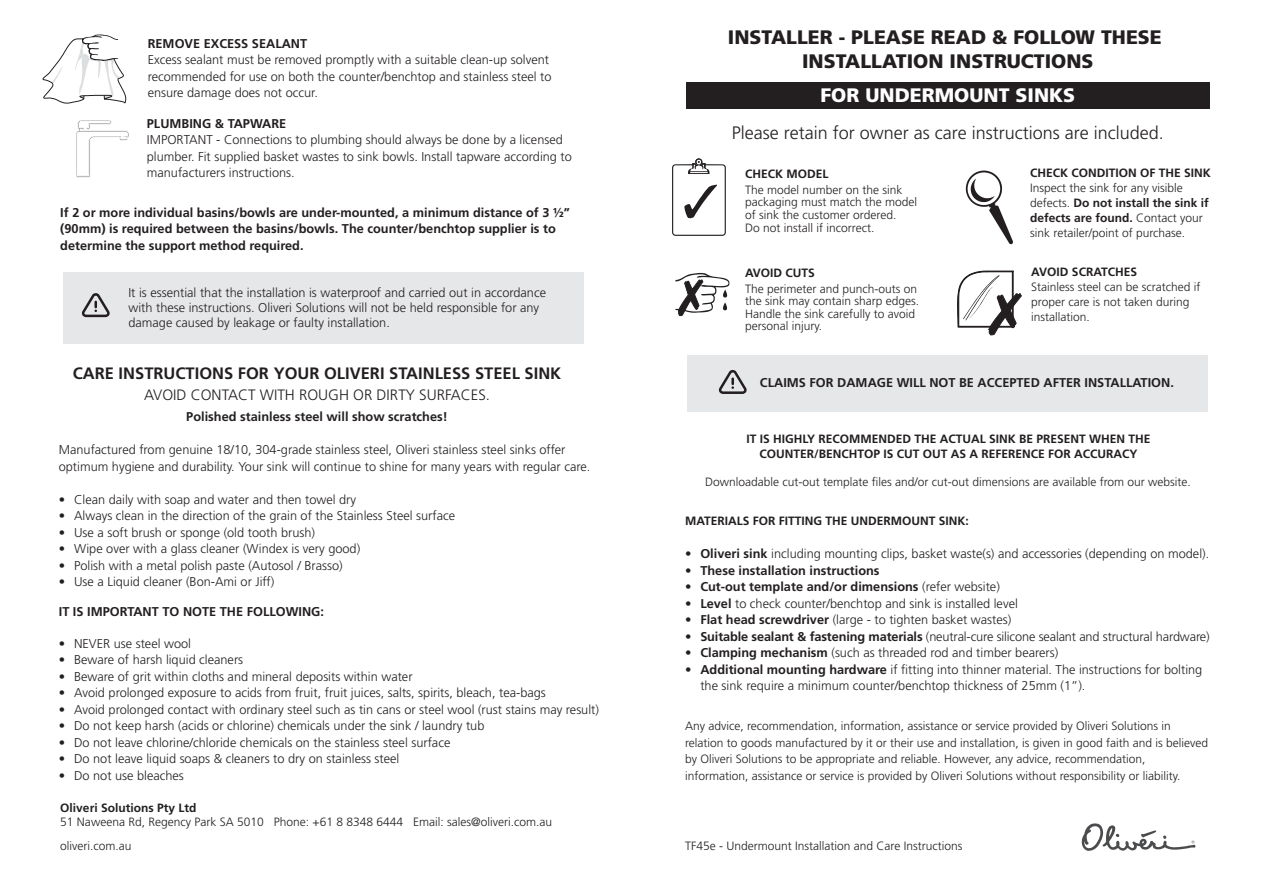
<style>
.page{position:relative;width:1263px;height:894px;background:#fff}
.page>*{position:absolute;margin:0;border:0;box-sizing:border-box;transform-origin:0 0}
.t1{font:900 19.5px/23.4px "Frutiger LT Std";color:#231f20;text-align:center}
.t2{font:900 19.5px "Frutiger LT Std";color:#fff}
.t3{font:300 18px "Frutiger LT Std";color:#231f20}
.t4{font:700 16.5px "Frutiger LT Std";color:#231f20}
.t5{font:300 15px "Frutiger LT Std";color:#231f20}
.t6{font:300 12.75px/16.5px "Frutiger LT Std";color:#231f20}
.t7{font:700 12.75px/16.5px "Frutiger LT Std";color:#231f20}
.t8{font:300 12px/12.6px "Frutiger LT Std";color:#231f20}
.t9{font:700 12px/15px "Frutiger LT Std";color:#231f20;text-align:center}
.s1{font-weight:700}
.s2{font-weight:300}
</style>
<div class="page">
<div style="left:63px;top:272px;width:520px;height:71px;background:#e6e7e9"></div>
<div style="left:686px;top:82px;width:523px;height:26px;background:#231f20"></div>
<svg style="left:672px;top:158px;width:54px;height:78px"></svg>
<svg style="left:965px;top:170px;width:48px;height:74px"></svg>
<svg style="left:675px;top:273px;width:54px;height:42px"></svg>
<svg style="left:957px;top:271px;width:64px;height:64px"></svg>
<svg style="left:43px;top:35px;width:83px;height:68px"></svg>
<svg style="left:1081px;top:823px;width:114px;height:27px"></svg>
<svg style="left:82px;top:293px;width:28px;height:24px"></svg>
<div style="left:688px;top:355px;width:520px;height:56px;background:#e6e7e9"></div>
<svg style="left:718px;top:370px;width:29px;height:24px"></svg>
<svg style="left:76px;top:120px;width:53px;height:57px"></svg>
<p class="t7" style="left:148px;top:35px;width:161px">REMOVE EXCESS SEALANT</p>
<p class="t6" style="left:148px;top:52px;width:405px">Excess sealant must be removed promptly with a suitable clean-up solvent recommended for use on both the counter/benchtop and stainless steel to ensure damage does not occur.</p>
<p class="t7" style="left:147px;top:115px;width:141px">PLUMBING &amp; TAPWARE</p>
<p class="t6" style="left:147px;top:132px;width:426px">IMPORTANT - Connections to plumbing should always be done by a licensed plumber. Fit supplied basket wastes to sink bowls. Install tapware according to manufacturers instructions.</p>
<p class="t7" style="left:60px;top:204px;width:511px">If 2 or more individual basins/bowls are under-mounted, a minimum distance of 3 ½” (90mm) is required between the basins/bowls. The counter/benchtop supplier is to determine the support method required.</p>
<p class="t6" style="left:128px;top:285px;width:419px;line-height:15.3px">It is essential that the installation is waterproof and carried out in accordance with these instructions. Oliveri Solutions will not be held responsible for any damage caused by leakage or faulty installation.</p>
<p class="t4" style="left:73px;top:363px;width:490px">CARE INSTRUCTIONS FOR YOUR OLIVERI STAINLESS STEEL SINK</p>
<p class="t5" style="left:144px;top:386px;width:347px">AVOID CONTACT WITH ROUGH OR DIRTY SURFACES.</p>
<p class="t7" style="left:186px;top:408px;width:263px">Polished stainless steel will show scratches!</p>
<p class="t6" style="left:59px;top:441px;width:533px">Manufactured from genuine 18/10, 304-grade stainless steel, Oliveri stainless steel sinks offer optimum hygiene and durability. Your sink will continue to shine for many years with regular care.</p>
<p class="t6" style="left:59px;top:491px;width:299px">• Clean daily with soap and water and then towel dry</p>
<p class="t6" style="left:59px;top:507px;width:398px">• Always clean in the direction of the grain of the Stainless Steel surface</p>
<p class="t6" style="left:59px;top:524px;width:258px">• Use a soft brush or sponge (old tooth brush)</p>
<p class="t6" style="left:59px;top:540px;width:303px">• Wipe over with a glass cleaner (Windex is very good)</p>
<p class="t6" style="left:59px;top:557px;width:285px">• Polish with a metal polish paste (Autosol / Brasso)</p>
<p class="t6" style="left:59px;top:573px;width:217px">• Use a Liquid cleaner (Bon-Ami or Jiff)</p>
<p class="t7" style="left:59px;top:603px;width:267px">IT IS IMPORTANT TO NOTE THE FOLLOWING:</p>
<p class="t6" style="left:59px;top:635px;width:134px">• NEVER use steel wool</p>
<p class="t6" style="left:59px;top:651px;width:186px">• Beware of harsh liquid cleaners</p>
<p class="t6" style="left:59px;top:668px;width:355px">• Beware of grit within cloths and mineral deposits within water</p>
<p class="t6" style="left:59px;top:684px;width:488px">• Avoid prolonged exposure to acids from fruit, fruit juices, salts, spirits, bleach, tea-bags</p>
<p class="t6" style="left:59px;top:701px;width:542px">• Avoid prolonged contact with ordinary steel such as tin cans or steel wool (rust stains may result)</p>
<p class="t6" style="left:59px;top:717px;width:427px">• Do not keep harsh (acids or chlorine) chemicals under the sink / laundry tub</p>
<p class="t6" style="left:59px;top:734px;width:393px">• Do not leave chlorine/chloride chemicals on the stainless steel surface</p>
<p class="t6" style="left:59px;top:750px;width:342px">• Do not leave liquid soaps &amp; cleaners to dry on stainless steel</p>
<p class="t6" style="left:59px;top:767px;width:127px">• Do not use bleaches</p>
<p class="t9" style="left:60px;top:799px;width:138px">Oliveri Solutions Pty Ltd</p>
<p class="t8" style="left:60px;top:809px;width:493px;line-height:24px">51 Naweena Rd, Regency Park SA 5010 Phone: +61 8 8348 6444 Email: sales@oliveri.com.au oliveri.com.au</p>
<h1 class="t1" style="left:728px;top:26px;width:435px">INSTALLER - PLEASE READ &amp; FOLLOW THESE<br>INSTALLATION INSTRUCTIONS</h1>
<h1 class="t2" style="left:820px;top:83px;width:256px">FOR UNDERMOUNT SINKS</h1>
<h2 class="t3" style="left:731px;top:122px;width:434px">Please retain for owner as care instructions are included.</h2>
<p class="t9" style="left:745px;top:166px;width:85px">CHECK MODEL</p>
<p class="t8" style="left:745px;top:183px;width:174px">The model number on the sink packaging must match the model of sink the customer ordered.<br>Do not install if incorrect.</p>
<p class="t9" style="left:745px;top:265px;width:71px">AVOID CUTS</p>
<p class="t8" style="left:745px;top:282px;width:176px">The perimeter and punch-outs on the sink may contain sharp edges.<br>Handle the sink carefully to avoid personal injury.</p>
<p class="t9" style="left:1030px;top:165px;width:182px">CHECK CONDITION OF THE SINK</p>
<p class="t8" style="left:1030px;top:181px;width:180px;line-height:15px">Inspect the sink for any visible defects. <span class="s1">Do not install the sink if defects are found.</span> Contact your sink retailer/point of purchase.</p>
<p class="t9" style="left:1031px;top:264px;width:107px">AVOID SCRATCHES</p>
<p class="t8" style="left:1031px;top:279px;width:171px;line-height:15px">Stainless steel can be scratched if proper care is not taken during installation.</p>
<p class="t7" style="left:760px;top:374px;width:415px">CLAIMS FOR DAMAGE WILL NOT BE ACCEPTED AFTER INSTALLATION.</p>
<p class="t9" style="left:746px;top:431px;width:406px">IT IS HIGHLY RECOMMENDED THE ACTUAL SINK BE PRESENT WHEN THE<br>COUNTER/BENCHTOP IS CUT OUT AS A REFERENCE FOR ACCURACY</p>
<p class="t8" style="left:705px;top:475px;width:487px">Downloadable cut-out template files and/or cut-out dimensions are available from our website.</p>
<p class="t9" style="left:685px;top:513px;width:285px">MATERIALS FOR FITTING THE UNDERMOUNT SINK:</p>
<p class="t6" style="left:685px;top:545px;width:526px">• <span class="s1">Oliveri sink</span> including mounting clips, basket waste(s) and accessories (depending on model).</p>
<p class="t7" style="left:685px;top:562px;width:196px"><span class="s2">•</span> These installation instructions</p>
<p class="t7" style="left:685px;top:578px;width:316px"><span class="s2">•</span> Cut-out template and/or dimensions <span class="s2">(refer website)</span></p>
<p class="t6" style="left:685px;top:595px;width:334px">• <span class="s1">Level</span> to check counter/benchtop and sink is installed level</p>
<p class="t6" style="left:685px;top:611px;width:328px">• <span class="s1">Flat head screwdriver</span> (large - to tighten basket wastes)</p>
<p class="t6" style="left:685px;top:628px;width:526px">• <span class="s1">Suitable sealant &amp; fastening materials</span> (neutral-cure silicone sealant and structural hardware)</p>
<p class="t6" style="left:685px;top:644px;width:375px">• <span class="s1">Clamping mechanism</span> (such as threaded rod and timber bearers)</p>
<p class="t6" style="left:700px;top:661px;width:503px;text-indent:-15px">• <span class="s1">Additional mounting hardware</span> if fitting into thinner material. The instructions for bolting the sink require a minimum counter/benchtop thickness of 25mm (1”).</p>
<p class="t8" style="left:685px;top:717px;width:525px;line-height:16.5px">Any advice, recommendation, information, assistance or service provided by Oliveri Solutions in relation to goods manufactured by it or their use and installation, is given in good faith and is believed by Oliveri Solutions to be appropriate and reliable. However, any advice, recommendation, information, assistance or service is provided by Oliveri Solutions without responsibility or liability.</p>
<p class="t8" style="left:685px;top:839px;width:279px">TF45e - Undermount Installation and Care Instructions</p>
</div>
